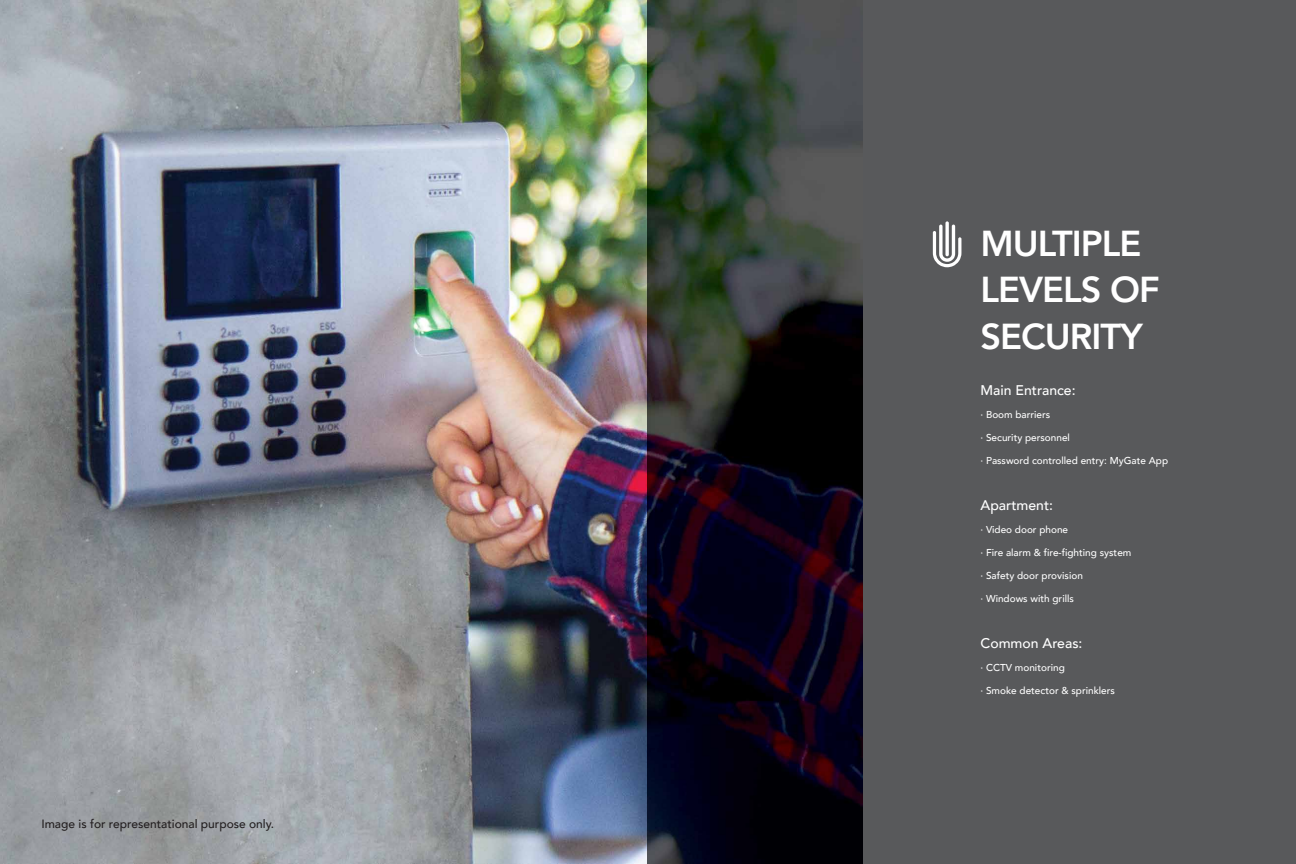
<style>
.page{position:relative;width:1296px;height:864px;background:#fff}
.page>*{position:absolute;margin:0;border:0;box-sizing:border-box;transform-origin:0 0}
.t1{font:800 36px/46.2px "Avenir";letter-spacing:-.03em;color:#fff}
.t2{font:500 14px "Avenir";color:#fff}
.t3{font:500 12px "Avenir";color:#231f20}
.t4{font:500 10px "Avenir";color:#fff}
</style>
<div class="page">
<img style="left:0;top:0;width:862px;height:864px">
<div style="left:862px;top:0;width:434px;height:864px;background:#58595b"></div>
<svg style="left:933px;top:225px;width:28px;height:42px"></svg>
<svg style="left:945px;top:221px;width:4px;height:35px"></svg>
<p class="t3" style="left:41px;top:813px;width:234px">Image is for representational purpose only.</p>
<h1 class="t1" style="left:981px;top:221px;width:181px">MULTIPLE<br>LEVELS OF<br>SECURITY</h1>
<h2 class="t2" style="left:981px;top:378px;width:97px">Main Entrance:</h2>
<p class="t4" style="left:981px;top:406px;width:71px">· Boom barriers</p>
<p class="t4" style="left:981px;top:429px;width:91px">· Security personnel</p>
<p class="t4" style="left:981px;top:452px;width:189px">· Password controlled entry: MyGate App</p>
<h2 class="t2" style="left:981px;top:493px;width:74px">Apartment:</h2>
<p class="t4" style="left:981px;top:521px;width:89px">· Video door phone</p>
<p class="t4" style="left:981px;top:544px;width:152px">· Fire alarm &amp; fire-fighting system</p>
<p class="t4" style="left:981px;top:567px;width:104px">· Safety door provision</p>
<p class="t4" style="left:981px;top:590px;width:95px">· Windows with grills</p>
<h2 class="t2" style="left:981px;top:631px;width:103px">Common Areas:</h2>
<p class="t4" style="left:981px;top:659px;width:86px">· CCTV monitoring</p>
<p class="t4" style="left:981px;top:682px;width:136px">· Smoke detector &amp; sprinklers</p>
</div>
